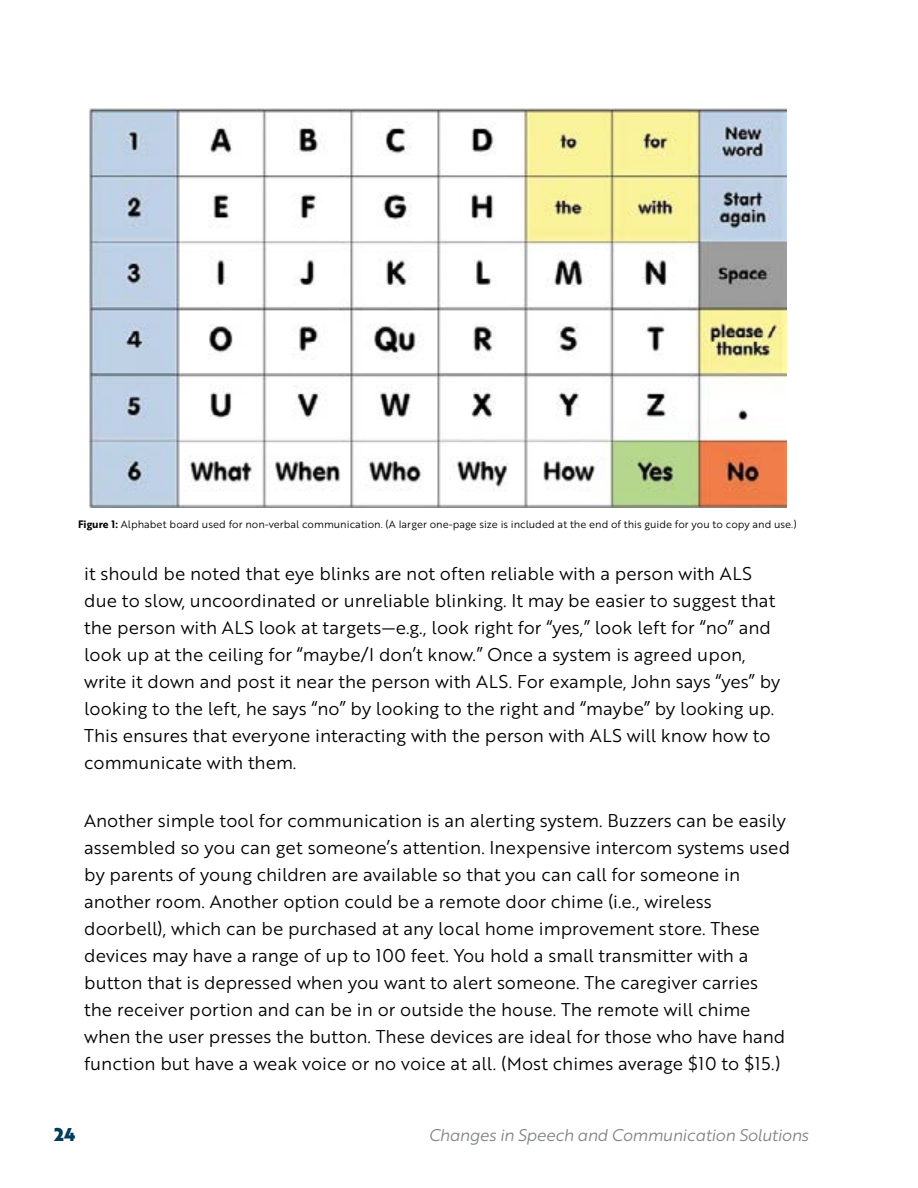
<style>
.page{position:relative;width:918px;height:1188px;background:#fff}
.page>*{position:absolute;margin:0;border:0;box-sizing:border-box;transform-origin:0 0}
.t1{font:18px/27px "Brother 1816 Book";color:#000}
.t2{font:18px "Brother 1816 Black";color:#003c5b}
.t3{font:16.5px "Brother 1816 Book Italic";letter-spacing:-.02em;color:#838586}
.t4{font:10.5px "Brother 1816 Book";color:#000}
.s1{font-family:"Brother 1816 Bold"}
</style>
<div class="page">
<img style="left:88px;top:108px;width:698px;height:399px">
<p class="t4" style="left:78px;top:516px;width:720px"><span class="s1">Figure 1:</span> Alphabet board used for non-verbal communication. (A larger one-page size is included at the end of this guide for you to copy and use.)</p>
<p class="t1" style="left:84px;top:559px;width:698px">it should be noted that eye blinks are not often reliable with a person with ALS due to slow, uncoordinated or unreliable blinking. It may be easier to suggest that the person with ALS look at targets—e.g., look right for “yes,” look left for “no” and look up at the ceiling for “maybe/I don’t know.” Once a system is agreed upon, write it down and post it near the person with ALS. For example, John says “yes” by looking to the left, he says “no” by looking to the right and “maybe” by looking up.<br>This ensures that everyone interacting with the person with ALS will know how to communicate with them.</p>
<p class="t1" style="left:84px;top:807px;width:708px">Another simple tool for communication is an alerting system. Buzzers can be easily assembled so you can get someone’s attention. Inexpensive intercom systems used by parents of young children are available so that you can call for someone in another room. Another option could be a remote door chime (i.e., wireless doorbell), which can be purchased at any local home improvement store. These devices may have a range of up to 100 feet. You hold a small transmitter with a button that is depressed when you want to alert someone. The caregiver carries the receiver portion and can be in or outside the house. The remote will chime when the user presses the button. These devices are ideal for those who have hand function but have a weak voice or no voice at all. (Most chimes average $10 to $15.)</p>
<p class="t2" style="left:54px;top:1121px;width:23px">24</p>
<p class="t3" style="left:429px;top:1123px;width:381px">Changes in Speech and Communication Solutions</p>
</div>
